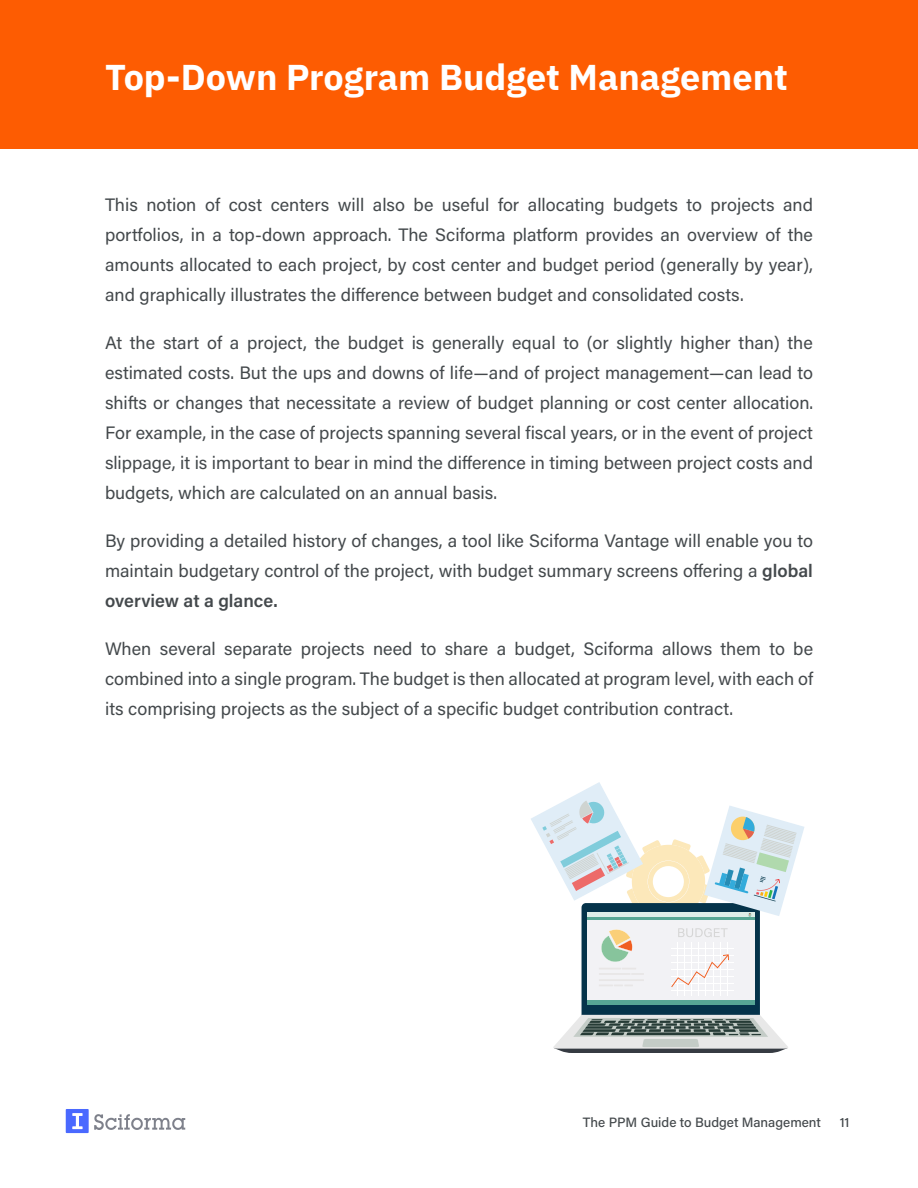
<style>
.page{position:relative;width:918px;height:1188px;background:#fff}
.page>*{position:absolute;margin:0;border:0;box-sizing:border-box;transform-origin:0 0}
.section_titles{font:700 36px "IBM Plex Sans";color:#fff}
.body_text{font:18px/30px "Acumin Pro";color:#44494c;text-align:justify}
.t1{font:500 13.5px "Acumin Pro";color:#44494c}
.s1{font-weight:600}
</style>
<div class="page">
<svg style="left:66px;top:1109px;width:119px;height:24px"></svg>
<div style="left:0;top:0;width:918px;height:148px;background:#fd5c02"></div>
<svg style="left:531px;top:782px;width:274px;height:271px"></svg>
<p class="section_titles" style="left:105px;top:48px;width:684px">Top-Down Program Budget Management</p>
<p class="body_text" style="left:105px;top:189px;width:710px">This notion of cost centers will also be useful for allocating budgets to projects and portfolios, in a top-down approach. The Sciforma platform provides an overview of the amounts allocated to each project, by cost center and budget period (generally by year), and graphically illustrates the difference between budget and consolidated costs.</p>
<p class="body_text" style="left:105px;top:327px;width:710px">At the start of a project, the budget is generally equal to (or slightly higher than) the estimated costs. But the ups and downs of life—and of project management—can lead to shifts or changes that necessitate a review of budget planning or cost center allocation.<br>For example, in the case of projects spanning several fiscal years, or in the event of project slippage, it is important to bear in mind the difference in timing between project costs and budgets, which are calculated on an annual basis.</p>
<p class="body_text" style="left:105px;top:525px;width:710px">By providing a detailed history of changes, a tool like Sciforma Vantage will enable you to maintain budgetary control of the project, with budget summary screens offering a <span class="s1">global overview at a glance.</span></p>
<p class="body_text" style="left:105px;top:633px;width:710px">When several separate projects need to share a budget, Sciforma allows them to be combined into a single program. The budget is then allocated at program level, with each of its comprising projects as the subject of a specific budget contribution contract.</p>
<p class="t1" style="left:583px;top:1113px;width:240px">The PPM Guide to Budget Management</p>
<p class="t1" style="left:840px;top:1113px;width:11px">11</p>
</div>
